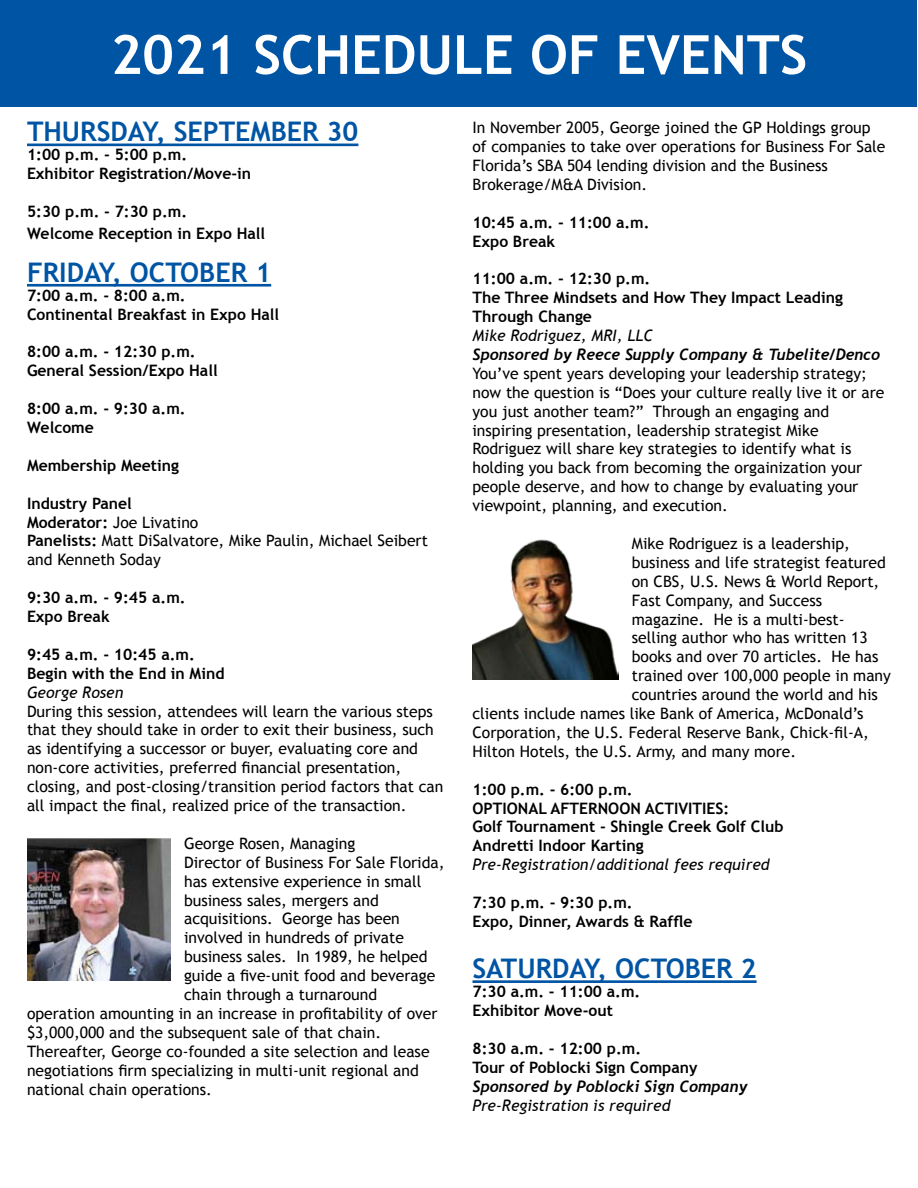
<style>
.page{position:relative;width:918px;height:1188px;background:#fff}
.page>*{position:absolute;margin:0;border:0;box-sizing:border-box;transform-origin:0 0}
.t1{font:700 54px "Trebuchet MS";color:#fff}
.t2{font:700 27px "Trebuchet MS";color:#0054a4}
.t3{font:15.75px/18.9px "Trebuchet MS";color:#000}
.t4{font:700 15.75px/18.9px "Trebuchet MS";color:#000}
.t5{font:italic 15.75px "Trebuchet MS";color:#000}
.t6{font:italic 700 15.75px "Trebuchet";color:#000}
.s1{font-weight:700}
</style>
<div class="page">
<div style="left:0;top:0;width:917px;height:107px;background:#0054a4"></div>
<hr style="left:27px;top:144px;width:331px;height:2px;background:#0054a4">
<hr style="left:27px;top:284px;width:244px;height:3px;background:#0054a4">
<hr style="left:472px;top:980px;width:285px;height:3px;background:#0054a4">
<img style="left:27px;top:838px;width:144px;height:143px">
<img style="left:472px;top:539px;width:146px;height:140px">
<h1 class="t1" style="left:111px;top:21px;width:698px">2021 SCHEDULE OF EVENTS</h1>
<h2 class="t2" style="left:27px;top:115px;width:333px">THURSDAY, SEPTEMBER 30</h2>
<p class="t4" style="left:27px;top:145px;width:226px">1:00 p.m. - 5:00 p.m.<br>Exhibitor Registration/Move-in</p>
<p class="t4" style="left:27px;top:201px;width:240px;line-height:21.6px">5:30 p.m. - 7:30 p.m.<br>Welcome Reception in Expo Hall</p>
<h2 class="t2" style="left:27px;top:255px;width:246px">FRIDAY, OCTOBER 1</h2>
<p class="t4" style="left:27px;top:286px;width:254px">7:00 a.m. - 8:00 a.m.<br>Continental Breakfast in Expo Hall</p>
<p class="t4" style="left:27px;top:342px;width:192px">8:00 a.m. - 12:30 p.m.<br>General Session/Expo Hall</p>
<p class="t4" style="left:27px;top:399px;width:160px">8:00 a.m. - 9:30 a.m.<br>Welcome</p>
<p class="t4" style="left:27px;top:456px;width:153px">Membership Meeting</p>
<p class="t3" style="left:27px;top:494px;width:402px"><span class="s1">Industry Panel<br>Moderator:</span> Joe Livatino<br><span class="s1">Panelists:</span> Matt DiSalvatore, Mike Paulin, Michael Seibert and Kenneth Soday</p>
<p class="t4" style="left:27px;top:588px;width:160px">9:30 a.m. - 9:45 a.m.<br>Expo Break</p>
<p class="t4" style="left:27px;top:645px;width:199px">9:45 a.m. - 10:45 a.m.<br>Begin with the End in Mind</p>
<p class="t5" style="left:27px;top:683px;width:98px">George Rosen</p>
<p class="t3" style="left:27px;top:702px;width:418px">During this session, attendees will learn the various steps that they should take in order to exit their business, such as identifying a successor or buyer, evaluating core and non-core activities, preferred financial presentation, closing, and post-closing/transition period factors that can all impact the final, realized price of the transaction.</p>
<p class="t3" style="left:184px;top:834px;width:173px">George Rosen, Managing</p>
<p class="t3" style="left:184px;top:853px;width:262px">Director of Business For Sale Florida,</p>
<p class="t3" style="left:184px;top:872px;width:239px">has extensive experience in small</p>
<p class="t3" style="left:184px;top:891px;width:196px">business sales, mergers and</p>
<p class="t3" style="left:184px;top:910px;width:217px">acquisitions. George has been</p>
<p class="t3" style="left:184px;top:928px;width:221px">involved in hundreds of private</p>
<p class="t3" style="left:184px;top:947px;width:245px">business sales. In 1989, he helped</p>
<p class="t3" style="left:184px;top:966px;width:253px">guide a five-unit food and beverage</p>
<p class="t3" style="left:184px;top:985px;width:195px">chain through a turnaround</p>
<p class="t3" style="left:27px;top:1004px;width:412px">operation amounting in an increase in profitability of over</p>
<p class="t3" style="left:27px;top:1023px;width:356px">$3,000,000 and the subsequent sale of that chain.</p>
<p class="t3" style="left:27px;top:1042px;width:404px">Thereafter, George co-founded a site selection and lease</p>
<p class="t3" style="left:27px;top:1061px;width:393px">negotiations firm specializing in multi-unit regional and</p>
<p class="t3" style="left:27px;top:1080px;width:186px">national chain operations.</p>
<p class="t3" style="left:472px;top:118px;width:415px">In November 2005, George joined the GP Holdings group of companies to take over operations for Business For Sale Florida’s SBA 504 lending division and the Business Brokerage/M&amp;A Division.</p>
<p class="t4" style="left:472px;top:213px;width:179px">10:45 a.m. - 11:00 a.m.<br>Expo Break</p>
<p class="t4" style="left:472px;top:269px;width:372px">11:00 a.m. - 12:30 p.m.<br>The Three Mindsets and How They Impact Leading<br>Through Change</p>
<p class="t5" style="left:472px;top:326px;width:182px">Mike Rodriguez, MRI, LLC</p>
<p class="t6" style="left:472px;top:345px;width:409px">Sponsored by Reece Supply Company &amp; Tubelite/Denco</p>
<p class="t3" style="left:472px;top:364px;width:413px">You’ve spent years developing your leadership strategy; now the question is “Does your culture really live it or are you just another team?” Through an engaging and inspiring presentation, leadership strategist Mike Rodriguez will share key strategies to identify what is holding you back from becoming the orgainization your people deserve, and how to change by evaluating your viewpoint, planning, and execution.</p>
<p class="t3" style="left:632px;top:534px;width:220px">Mike Rodriguez is a leadership,</p>
<p class="t3" style="left:632px;top:553px;width:256px">business and life strategist featured</p>
<p class="t3" style="left:632px;top:572px;width:249px">on CBS, U.S. News &amp; World Report,</p>
<p class="t3" style="left:632px;top:591px;width:192px">Fast Company, and Success</p>
<p class="t3" style="left:632px;top:610px;width:214px">magazine. He is a multi-best-</p>
<p class="t3" style="left:632px;top:629px;width:237px">selling author who has written 13</p>
<p class="t3" style="left:632px;top:647px;width:248px">books and over 70 articles. He has</p>
<p class="t3" style="left:632px;top:666px;width:261px">trained over 100,000 people in many</p>
<p class="t3" style="left:632px;top:685px;width:248px">countries around the world and his</p>
<p class="t3" style="left:472px;top:704px;width:393px">clients include names like Bank of America, McDonald’s</p>
<p class="t3" style="left:472px;top:723px;width:398px">Corporation, the U.S. Federal Reserve Bank, Chick-fil-A,</p>
<p class="t3" style="left:472px;top:742px;width:325px">Hilton Hotels, the U.S. Army, and many more.</p>
<p class="t4" style="left:472px;top:780px;width:313px">1:00 p.m. - 6:00 p.m.<br>OPTIONAL AFTERNOON ACTIVITIES:<br>Golf Tournament - Shingle Creek Golf Club<br>Andretti Indoor Karting</p>
<p class="t5" style="left:472px;top:855px;width:299px">Pre-Registration/additional fees required</p>
<p class="t4" style="left:472px;top:893px;width:221px">7:30 p.m. - 9:30 p.m.<br>Expo, Dinner, Awards &amp; Raffle</p>
<h2 class="t2" style="left:472px;top:952px;width:286px">SATURDAY, OCTOBER 2</h2>
<p class="t4" style="left:472px;top:982px;width:169px">7:30 a.m. - 11:00 a.m.<br>Exhibitor Move-out</p>
<p class="t4" style="left:472px;top:1039px;width:227px">8:30 a.m. - 12:00 p.m.<br>Tour of Poblocki Sign Company</p>
<p class="t6" style="left:472px;top:1076px;width:277px">Sponsored by Poblocki Sign Company</p>
<p class="t5" style="left:472px;top:1096px;width:199px">Pre-Registration is required</p>
</div>
